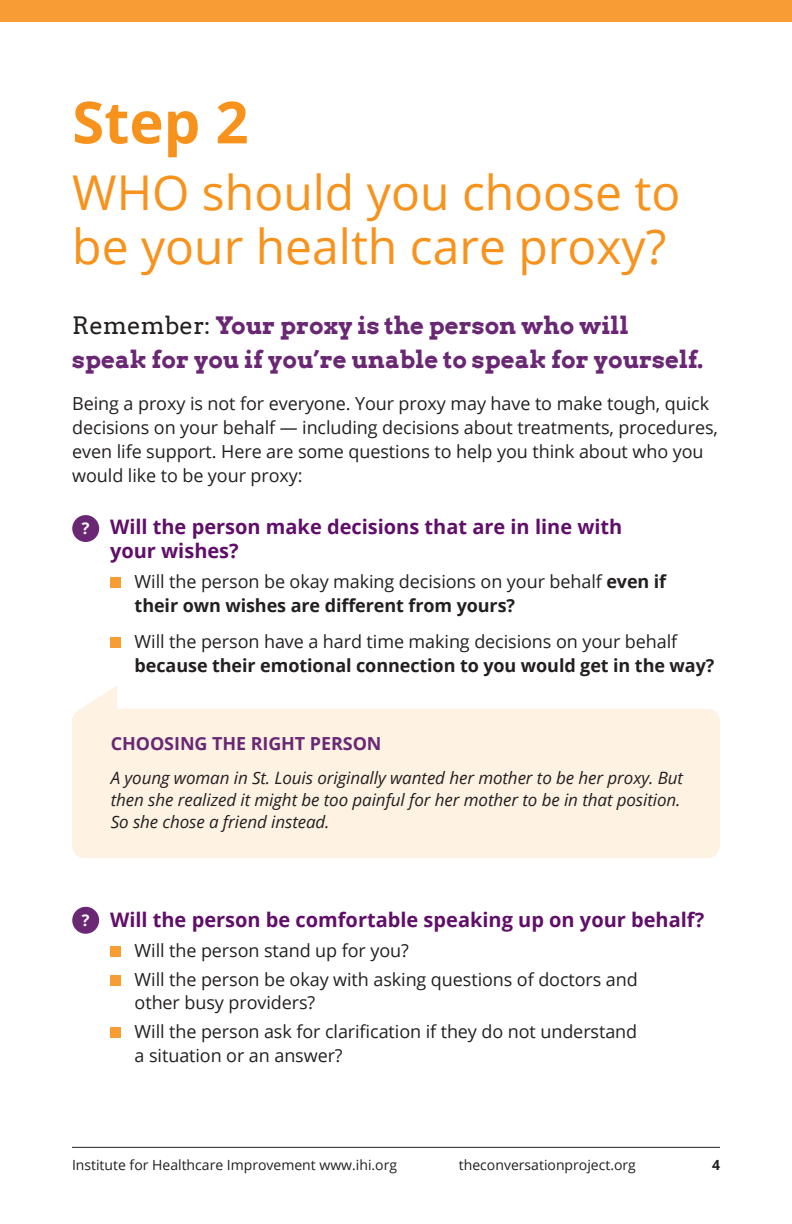
<style>
.page{position:relative;width:792px;height:1224px;background:#fff}
.page>*{position:absolute;margin:0;border:0;box-sizing:border-box;transform-origin:0 0}
.Big_Orange_Header{font:700 58px "Open Sans";color:#f7931d}
.Big_Orange_Header-2{font:48px/54.4px "Open Sans";color:#f7931d}
.black_intro{font:700 24px/34px "Arvo";color:#6a2874}
.BodyBold_Purple{font:700 20px/24px "Open Sans";color:#600e69}
.Text_Body{font:18px/24px "Open Sans";letter-spacing:-.005em;color:#231f20}
.Text_Body-2{font:700 18px "Open Sans";letter-spacing:-.005em;color:#6a2874}
.new_question{font:italic 17px/22px "Open Sans";letter-spacing:-.005em;color:#231f20}
.t1{font:700 16.2px "Open Sans";color:#fff}
.t2{font:14px "Open Sans";color:#231f20}
.t3{font:700 14px "Open Sans";color:#231f20}
.s1{font-weight:400;color:#231f20}
.s2{font-weight:700}
</style>
<div class="page">
<hr style="left:72px;top:1147px;width:648px;height:1px;background:#231f20">
<div style="left:0;top:0;width:792px;height:22px;background:#f89d33"></div>
<svg style="left:72px;top:686px;width:648px;height:172px;background:#fef3e6"></svg>
<div style="left:72px;top:515px;width:27px;height:27px;background:#6a2874;border-radius:50%"></div>
<div style="left:110px;top:577px;width:11px;height:11px;background:#f89d33"></div>
<div style="left:110px;top:637px;width:11px;height:11px;background:#f89d33"></div>
<div style="left:110px;top:946px;width:11px;height:11px;background:#f89d33"></div>
<div style="left:110px;top:975px;width:11px;height:11px;background:#f89d33"></div>
<div style="left:110px;top:1027px;width:11px;height:11px;background:#f89d33"></div>
<div style="left:72px;top:907px;width:27px;height:27px;background:#6a2874;border-radius:50%"></div>
<p class="Big_Orange_Header" style="left:72px;top:81px;width:178px">Step 2</p>
<p class="Big_Orange_Header-2" style="left:72px;top:164px;width:610px">WHO should you choose to be your health care proxy?</p>
<p class="black_intro" style="left:72px;top:308px;width:633px"><span class="s1">Remember:</span> Your proxy is the person who will speak for you if you’re unable to speak for yourself.</p>
<p class="Text_Body" style="left:72px;top:391px;width:647px">Being a proxy is not for everyone. Your proxy may have to make tough, quick decisions on your behalf — including decisions about treatments, procedures, even life support. Here are some questions to help you think about who you would like to be your proxy:</p>
<p class="BodyBold_Purple" style="left:110px;top:515px;width:514px">Will the person make decisions that are in line with your wishes?</p>
<p class="Text_Body" style="left:135px;top:569px;width:533px">Will the person be okay making decisions on your behalf <span class="s2">even if their own wishes are different from yours?</span></p>
<p class="Text_Body" style="left:135px;top:629px;width:581px">Will the person have a hard time making decisions on your behalf <span class="s2">because their emotional connection to you would get in the way?</span></p>
<p class="t1" style="left:82px;top:517px;width:9px">?</p>
<p class="Text_Body-2" style="left:111px;top:730px;width:272px">CHOOSING THE RIGHT PERSON</p>
<p class="new_question" style="left:111px;top:766px;width:574px">A young woman in St. Louis originally wanted her mother to be her proxy. But then she realized it might be too painful for her mother to be in that position.<br>So she chose a friend instead.</p>
<p class="t1" style="left:82px;top:908px;width:9px">?</p>
<p class="BodyBold_Purple" style="left:110px;top:907px;width:596px">Will the person be comfortable speaking up on your behalf?</p>
<p class="Text_Body" style="left:135px;top:938px;width:276px">Will the person stand up for you?</p>
<p class="Text_Body" style="left:135px;top:967px;width:505px">Will the person be okay with asking questions of doctors and other busy providers?</p>
<p class="Text_Body" style="left:135px;top:1019px;width:504px">Will the person ask for clarification if they do not understand a situation or an answer?</p>
<p class="t2" style="left:72px;top:1155px;width:327px">Institute for Healthcare Improvement www.ihi.org</p>
<p class="t2" style="left:459px;top:1155px;width:179px">theconversationproject.org</p>
<p class="t3" style="left:712px;top:1155px;width:9px">4</p>
</div>
